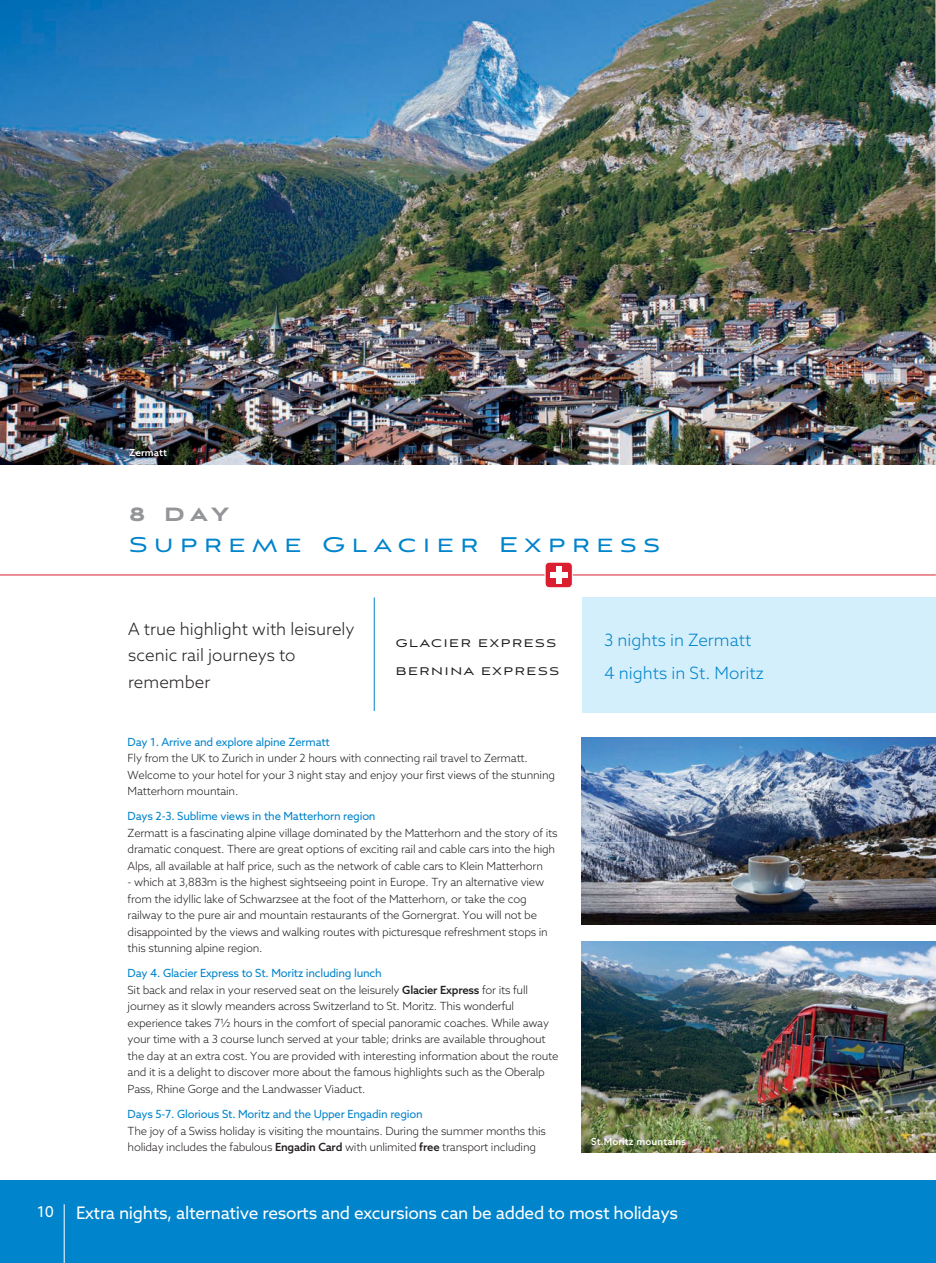
<style>
.page{position:relative;width:936px;height:1263px;background:#fff}
.page>*{position:absolute;margin:0;border:0;box-sizing:border-box;transform-origin:0 0}
.t1{font:26.55px "Aviano Sans";letter-spacing:.25em;color:#0084cb}
.t2{font:900 24px "Aviano Sans";color:#939598}
.t3{font:17.25px "Azo Sans";letter-spacing:-.02em;color:#fff}
.t4{font:300 16.95px/26.4px "Azo Sans";color:#231f20}
.t5{font:300 16.95px/32.4px "Azo Sans";color:#0084cb}
.t6{font:15px "Azo Sans";color:#fff}
.t7{font:13.8px/27.8px "Aviano Sans";letter-spacing:.12em;color:#231f20}
.t8{font:300 11.25px/16.5px "Azo Sans";letter-spacing:-.02em;color:#231f20}
.t9{font:11.25px "Azo Sans";letter-spacing:-.02em;color:#0084cb}
.t10{font:500 9.75px "Azo Sans";letter-spacing:.01em;color:#fff}
.s1{font-weight:400;color:#0084cb}
.s2{font-weight:500}
</style>
<div class="page">
<img style="left:0;top:0;width:935px;height:465px">
<div style="left:0;top:1180px;width:935px;height:83px;background:#0084cb"></div>
<hr style="left:64px;top:1204px;width:1px;height:59px;background:#fff">
<div style="left:582px;top:597px;width:353px;height:116px;background:#d4effc"></div>
<hr style="left:0;top:575px;width:935px;height:1px;background:#da2030">
<div style="left:545px;top:562px;width:27px;height:26px;background:#da2030;border-radius:4px"></div>
<div style="left:544px;top:562px;width:28px;height:26px;border:1px solid #fff;border-radius:4px"></div>
<div style="left:556px;top:566px;width:5px;height:18px;background:#fff"></div>
<div style="left:550px;top:572px;width:17px;height:6px;background:#fff"></div>
<hr style="left:374px;top:597px;width:1px;height:114px;background:#0084cb">
<img style="left:581px;top:942px;width:354px;height:210px">
<img style="left:581px;top:738px;width:354px;height:187px">
<p class="t10" style="left:129px;top:449px;width:40px">Zermatt</p>
<h2 class="t2" style="left:129px;top:499px;width:101px">8 DAY</h2>
<h1 class="t1" style="left:129px;top:527px;width:532px">Supreme Glacier Express</h1>
<h3 class="t4" style="left:128px;top:617px;width:228px">A true highlight with leisurely scenic rail journeys to remember</h3>
<p class="t7" style="left:395px;top:628px;width:165px">GLACIER EXPRESS<br>BERNINA EXPRESS</p>
<h3 class="t5" style="left:604px;top:625px;width:161px">3 nights in Zermatt<br>4 nights in St. Moritz</h3>
<p class="t9" style="left:128px;top:737px;width:204px">Day 1. Arrive and explore alpine Zermatt</p>
<p class="t8" style="left:128px;top:751px;width:429px">Fly from the UK to Zurich in under 2 hours with connecting rail travel to Zermatt.<br>Welcome to your hotel for your 3 night stay and enjoy your first views of the stunning<br>Matterhorn mountain.</p>
<p class="t9" style="left:128px;top:812px;width:249px">Days 2-3. Sublime views in the Matterhorn region</p>
<p class="t8" style="left:128px;top:826px;width:431px">Zermatt is a fascinating alpine village dominated by the Matterhorn and the story of its dramatic conquest. There are great options of exciting rail and cable cars into the high<br>Alps, all available at half price, such as the network of cable cars to Klein Matterhorn</p>
<p class="t8" style="left:128px;top:875px;width:422px">- which at 3,883m is the highest sightseeing point in Europe. Try an alternative view from the idyllic lake of Schwarzsee at the foot of the Matterhorn, or take the cog railway to the pure air and mountain restaurants of the Gornergrat. You will not be disappointed by the views and walking routes with picturesque refreshment stops in this stunning alpine region.</p>
<p class="t8" style="left:128px;top:966px;width:432px"><span class="s1">Day 4. Glacier Express to St. Moritz including lunch<br></span>Sit back and relax in your reserved seat on the leisurely <span class="s2">Glacier Express</span> for its full journey as it slowly meanders across Switzerland to St. Moritz. This wonderful experience takes 7½ hours in the comfort of special panoramic coaches. While away your time with a 3 course lunch served at your table; drinks are available throughout the day at an extra cost. You are provided with interesting information about the route and it is a delight to discover more about the famous highlights such as the Oberalp Pass, Rhine Gorge and the Landwasser Viaduct.</p>
<p class="t9" style="left:128px;top:1109px;width:296px">Days 5-7. Glorious St. Moritz and the Upper Engadin region</p>
<p class="t8" style="left:128px;top:1123px;width:420px">The joy of a Swiss holiday is visiting the mountains. During the summer months this holiday includes the fabulous <span class="s2">Engadin Card</span> with unlimited <span class="s2">free</span> transport including</p>
<p class="t10" style="left:591px;top:1137px;width:96px">St.Moritz mountains</p>
<h3 class="t6" style="left:37px;top:1205px;width:18px">10</h3>
<h3 class="t3" style="left:76px;top:1205px;width:603px">Extra nights, alternative resorts and excursions can be added to most holidays</h3>
</div>
